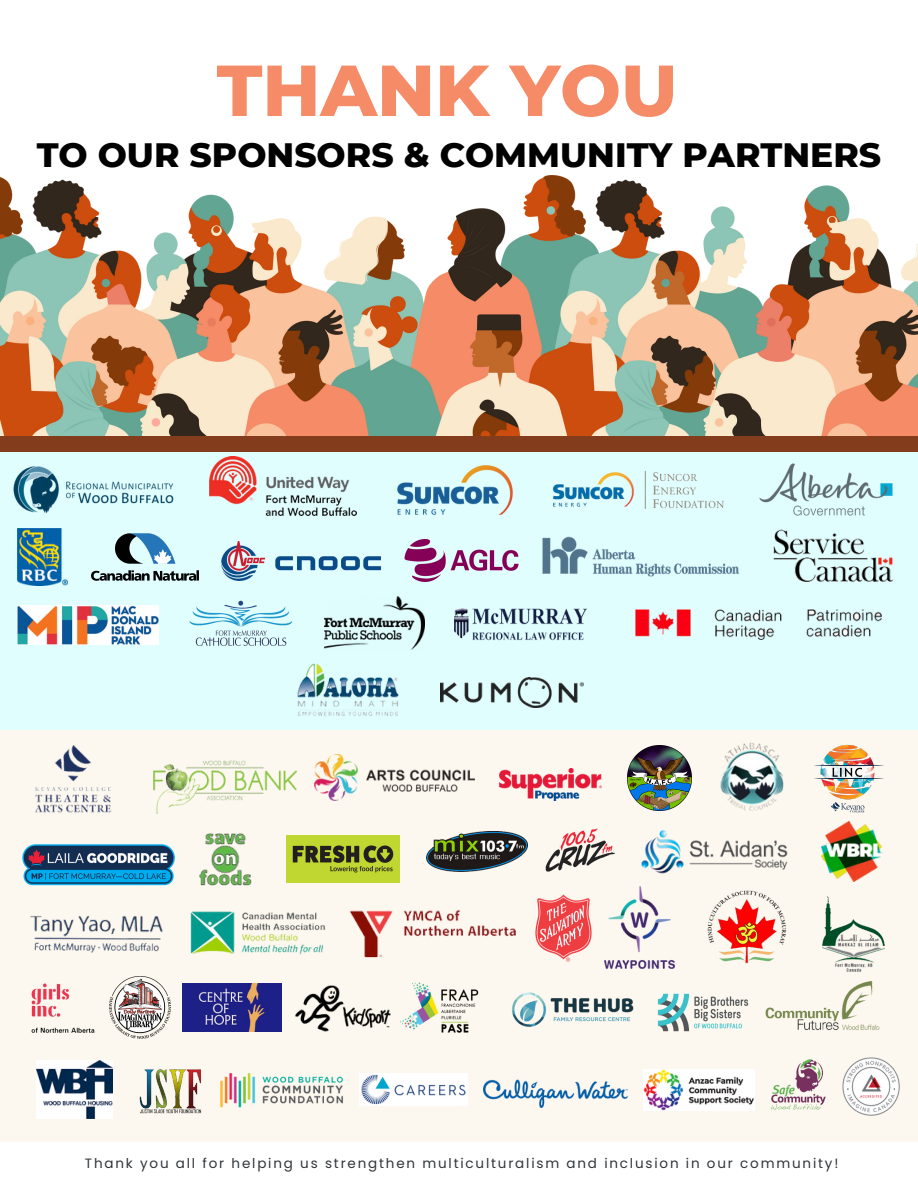
<style>
.page{position:relative;width:918px;height:1188px;background:#fff}
.page>*{position:absolute;margin:0;border:0;box-sizing:border-box;transform-origin:0 0}
.t1{font:800 72px "Montserrat";color:#f58b67}
.t2{font:800 34.5px "Montserrat";color:#000}
.t3{font:13.5px "Poppins";letter-spacing:.135em;color:#303539}
</style>
<div class="page">
<div style="left:0;top:445px;width:918px;height:393px;background:#e1feff"></div>
<div style="left:0;top:730px;width:918px;height:412px;background:#fdf8ef"></div>
<img style="left:0;top:175px;width:918px;height:261px">
<div style="left:0;top:436px;width:918px;height:15px;background:#843d1c"></div>
<img style="left:13px;top:466px;width:161px;height:48px">
<img style="left:210px;top:456px;width:146px;height:60px">
<img style="left:397px;top:465px;width:116px;height:50px">
<img style="left:552px;top:470px;width:172px;height:39px">
<img style="left:759px;top:464px;width:134px;height:52px">
<img style="left:18px;top:528px;width:49px;height:57px">
<img style="left:92px;top:533px;width:106px;height:48px">
<img style="left:635px;top:609px;width:247px;height:31px">
<img style="left:773px;top:529px;width:121px;height:53px">
<img style="left:221px;top:542px;width:160px;height:39px">
<img style="left:404px;top:540px;width:115px;height:41px">
<img style="left:542px;top:537px;width:197px;height:39px">
<img style="left:455px;top:608px;width:131px;height:33px">
<img style="left:324px;top:596px;width:101px;height:53px">
<img style="left:189px;top:600px;width:104px;height:46px">
<img style="left:18px;top:606px;width:141px;height:38px">
<img style="left:297px;top:663px;width:102px;height:53px">
<img style="left:441px;top:677px;width:143px;height:30px">
<img style="left:35px;top:745px;width:77px;height:68px">
<img style="left:153px;top:760px;width:144px;height:53px">
<img style="left:720px;top:742px;width:64px;height:69px">
<img style="left:628px;top:746px;width:64px;height:65px">
<img style="left:315px;top:755px;width:160px;height:46px">
<img style="left:500px;top:768px;width:102px;height:33px">
<img style="left:30px;top:915px;width:133px;height:38px">
<img style="left:814px;top:744px;width:70px;height:69px">
<img style="left:199px;top:833px;width:53px;height:53px">
<img style="left:286px;top:836px;width:114px;height:46px">
<img style="left:545px;top:828px;width:70px;height:44px">
<img style="left:426px;top:831px;width:101px;height:41px">
<img style="left:641px;top:830px;width:147px;height:44px">
<img style="left:822px;top:896px;width:63px;height:76px">
<img style="left:707px;top:890px;width:79px;height:74px">
<img style="left:31px;top:983px;width:64px;height:50px">
<img style="left:605px;top:886px;width:69px;height:82px">
<img style="left:350px;top:909px;width:166px;height:49px">
<img style="left:23px;top:844px;width:152px;height:42px">
<img style="left:190px;top:911px;width:136px;height:44px">
<img style="left:109px;top:977px;width:62px;height:62px">
<img style="left:183px;top:984px;width:92px;height:47px">
<img style="left:822px;top:822px;width:61px;height:60px">
<img style="left:412px;top:982px;width:67px;height:51px">
<img style="left:842px;top:1058px;width:58px;height:57px">
<img style="left:511px;top:992px;width:123px;height:35px">
<img style="left:657px;top:993px;width:92px;height:39px">
<img style="left:765px;top:981px;width:115px;height:49px">
<img style="left:37px;top:1061px;width:75px;height:57px">
<img style="left:139px;top:1070px;width:63px;height:44px">
<img style="left:275px;top:983px;width:137px;height:49px">
<img style="left:220px;top:1073px;width:123px;height:35px">
<img style="left:535px;top:894px;width:57px;height:68px">
<img style="left:360px;top:1074px;width:108px;height:31px">
<img style="left:484px;top:1079px;width:144px;height:28px">
<img style="left:644px;top:1070px;width:111px;height:40px">
<img style="left:770px;top:1059px;width:56px;height:51px">
<p class="t1" style="left:217px;top:46px;width:462px">THANK YOU</p>
<p class="t2" style="left:37px;top:134px;width:846px">TO OUR SPONSORS &amp; COMMUNITY PARTNERS</p>
<p class="t3" style="left:85px;top:1154px;width:755px">Thank you all for helping us strengthen multiculturalism and inclusion in our community!</p>
</div>
